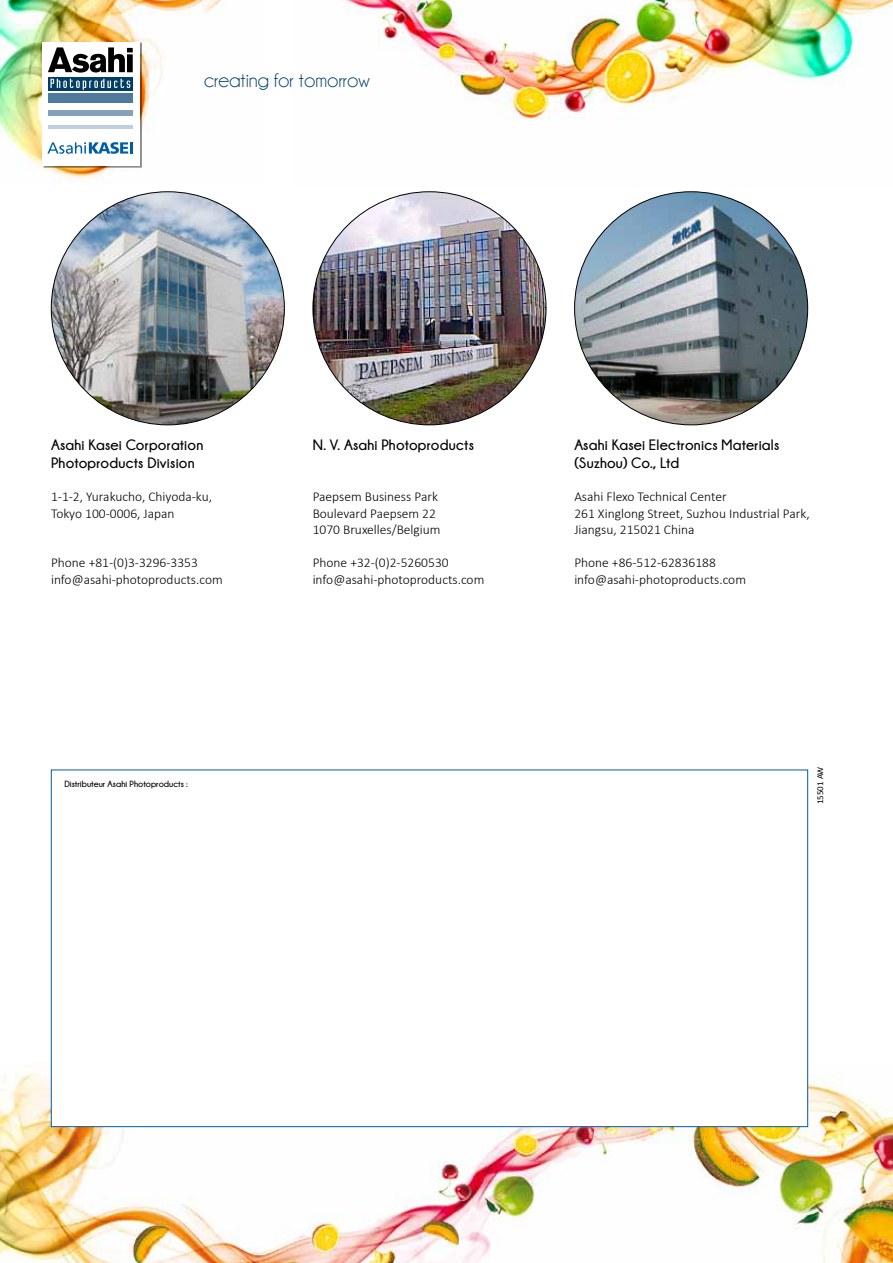
<style>
.page{position:relative;width:893px;height:1263px;background:#fff}
.page>*{position:absolute;margin:0;border:0;box-sizing:border-box;transform-origin:0 0}
.t1{font:21px "Champagne&Limousines";color:#003d67}
.t2{font:700 15px/18px "Champagne&Limousines";letter-spacing:.015em;color:#000}
.t3{font:300 13.5px/16.5px "Calibri";color:#000}
.t4{font:700 9px "Champagne&Limousines";color:#000}
.t5{font:9px "Calibri";color:#000}
</style>
<div class="page">
<img style="left:0;top:0;width:224px;height:184px">
<img style="left:0;top:1063px;width:893px;height:200px">
<div style="left:51px;top:770px;width:757px;height:357px;background:#fff;border:1px solid #005ea8"></div>
<img style="left:344px;top:0;width:549px;height:120px">
<div style="left:43px;top:42px;width:99px;height:126px;background:#000;opacity:.45"></div>
<div style="left:43px;top:42px;width:97px;height:124px;background:#fff"></div>
<svg style="left:48px;top:78px;width:85px;height:13px"></svg>
<svg style="left:48px;top:47px;width:85px;height:26px"></svg>
<div style="left:48px;top:93px;width:85px;height:10px;background:#4d7a9d"></div>
<div style="left:48px;top:110px;width:85px;height:6px;background:#87a1bc"></div>
<hr style="left:48px;top:125px;width:85px;height:3px;background:#c1cedd">
<svg style="left:50px;top:79px;width:80px;height:11px"></svg>
<svg style="left:47px;top:142px;width:86px;height:12px"></svg>
<img style="left:51px;top:192px;width:233px;height:233px;border-radius:117px">
<img style="left:313px;top:192px;width:233px;height:233px;border-radius:117px">
<img style="left:575px;top:192px;width:233px;height:233px;border-radius:117px">
<h1 class="t1" style="left:204px;top:69px;width:167px">creating for tomorrow</h1>
<p class="t2" style="left:51px;top:436px;width:154px">Asahi Kasei Corporation<br>Photoproducts Division</p>
<p class="t3" style="left:51px;top:489px;width:162px">1-1-2, Yurakucho, Chiyoda-ku,<br>Tokyo 100-0006, Japan</p>
<p class="t3" style="left:51px;top:555px;width:173px">Phone +81-(0)3-3296-3353 info@asahi-photoproducts.com</p>
<p class="t4" style="left:64px;top:778px;width:125px">Distributeur Asahi Photoproducts :</p>
<p class="t2" style="left:313px;top:436px;width:163px">N. V. Asahi Photoproducts</p>
<p class="t3" style="left:313px;top:489px;width:129px">Paepsem Business Park<br>Boulevard Paepsem 22<br>1070 Bruxelles/Belgium</p>
<p class="t3" style="left:313px;top:555px;width:173px">Phone +32-(0)2-5260530 info@asahi-photoproducts.com</p>
<p class="t2" style="left:574px;top:436px;width:207px">Asahi Kasei Electronics Materials (Suzhou) Co., Ltd</p>
<p class="t3" style="left:574px;top:489px;width:237px">Asahi Flexo Technical Center<br>261 Xinglong Street, Suzhou Industrial Park,<br>Jiangsu, 215021 China</p>
<p class="t3" style="left:574px;top:555px;width:173px">Phone +86-512-62836188 info@asahi-photoproducts.com</p>
<p class="t5" style="left:815px;top:804px;width:39px;rotate:-90deg">15501 AW</p>
</div>
